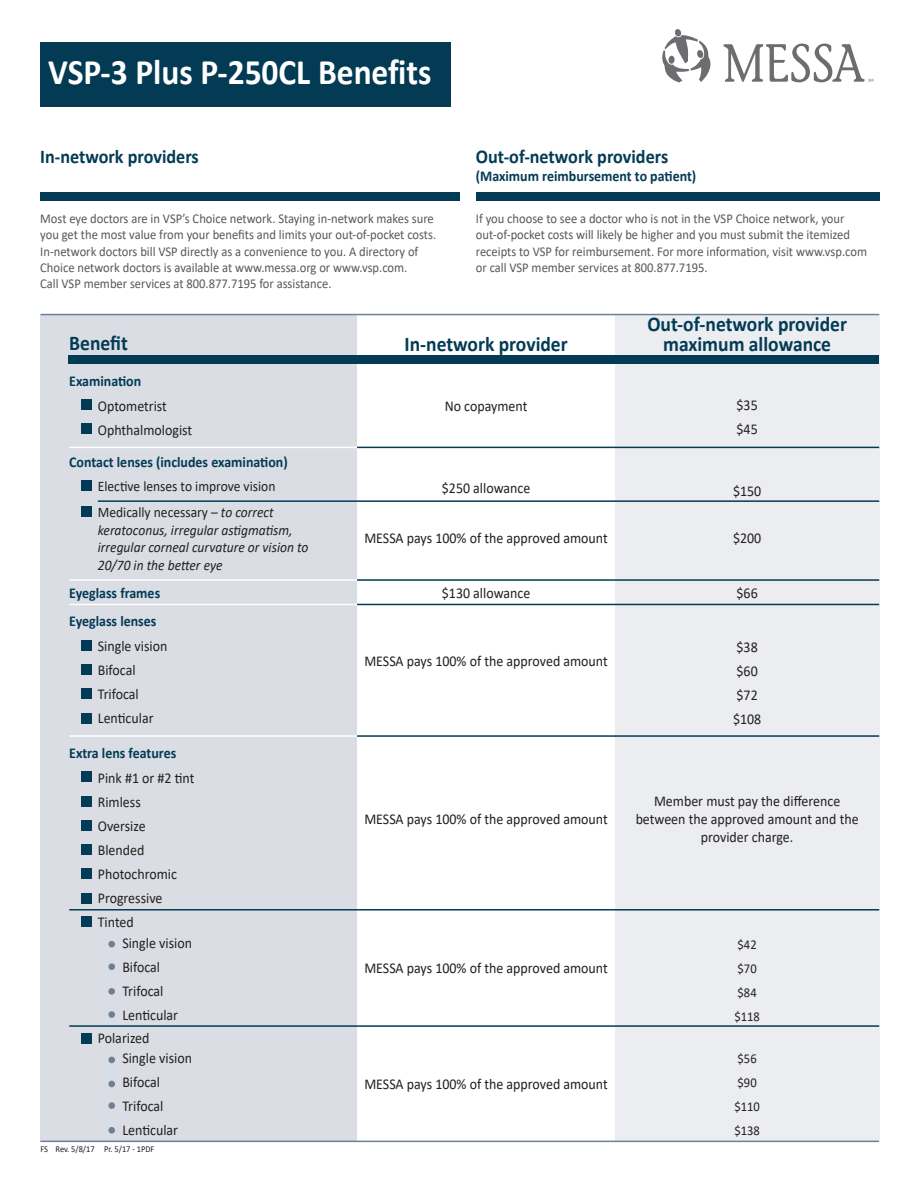
<style>
.page{position:relative;width:918px;height:1188px;background:#fff}
.page>*{position:absolute;margin:0;border:0;box-sizing:border-box;transform-origin:0 0}
.t1{font:700 36px "Calibri";color:#fff;scale:.93 1}
.t2{font:700 21px/19.5px "Calibri";color:#033b55;text-align:center;scale:.93 1}
.t3{font:700 19.5px "Calibri";color:#033b55;scale:.93 1}
.t4{font:15px/24px "Calibri";color:#231f20;scale:.93 1}
.t5{font:700 15px "Calibri";color:#033b55;scale:.93 1}
.t6{font:italic 14.55px/17.4px "Calibri";color:#231f20;scale:.93 1}
.t7{font:14.55px/26.1px "Calibri";color:#231f20;scale:.93 1}
.t8{font:13.5px/16.2px "Calibri";color:#57585a;scale:.93 1}
.t9{font:13.5px/24px "Calibri";color:#231f20;scale:.93 1}
.t10{font:9px "Calibri";color:#231f20;scale:.93 1}
.s1{font-style:italic}
</style>
<div class="page">
<div style="left:40px;top:42px;width:411px;height:65px;background:#033b55"></div>
<svg style="left:662px;top:29px;width:49px;height:53px"></svg>
<div style="left:668px;top:56px;width:7px;height:8px;background:#6c6d70;border-radius:50%"></div>
<svg style="left:723px;top:44px;width:150px;height:38px"></svg>
<div style="left:40px;top:192px;width:420px;height:9px;background:#033b55"></div>
<div style="left:476px;top:192px;width:403px;height:9px;background:#033b55"></div>
<div style="left:41px;top:314px;width:316px;height:827px;background:#dadde4"></div>
<div style="left:615px;top:314px;width:264px;height:827px;background:#ebedf1"></div>
<div style="left:69px;top:355px;width:810px;height:9px;background:#033b55"></div>
<hr style="left:69px;top:447px;width:288px;height:1px;background:#fff">
<hr style="left:69px;top:579px;width:288px;height:2px;background:#fff">
<hr style="left:69px;top:604px;width:288px;height:1px;background:#fff">
<hr style="left:357px;top:447px;width:522px;height:1px;background:#033b55">
<hr style="left:357px;top:579px;width:522px;height:2px;background:#033b55">
<hr style="left:98px;top:500px;width:781px;height:2px;background:#033b55">
<hr style="left:357px;top:604px;width:522px;height:1px;background:#033b55">
<hr style="left:41px;top:314px;width:838px;height:1px;background:#6d8196">
<hr style="left:40px;top:1141px;width:839px;height:1px;background:#6d8196">
<hr style="left:69px;top:735px;width:288px;height:2px;background:#fff">
<hr style="left:357px;top:735px;width:522px;height:2px;background:#033b55">
<hr style="left:69px;top:909px;width:810px;height:2px;background:#033b55">
<hr style="left:69px;top:1025px;width:810px;height:2px;background:#033b55">
<div style="left:81px;top:399px;width:11px;height:11px;background:#033b55"></div>
<div style="left:81px;top:640px;width:11px;height:11px;background:#033b55"></div>
<div style="left:81px;top:771px;width:11px;height:11px;background:#033b55"></div>
<div style="left:81px;top:688px;width:11px;height:11px;background:#033b55"></div>
<div style="left:81px;top:820px;width:11px;height:11px;background:#033b55"></div>
<div style="left:81px;top:424px;width:11px;height:10px;background:#033b55"></div>
<div style="left:81px;top:480px;width:11px;height:11px;background:#033b55"></div>
<div style="left:81px;top:506px;width:11px;height:11px;background:#033b55"></div>
<div style="left:81px;top:664px;width:11px;height:11px;background:#033b55"></div>
<div style="left:81px;top:796px;width:11px;height:10px;background:#033b55"></div>
<div style="left:81px;top:713px;width:11px;height:10px;background:#033b55"></div>
<div style="left:81px;top:844px;width:11px;height:11px;background:#033b55"></div>
<div style="left:81px;top:868px;width:11px;height:11px;background:#033b55"></div>
<div style="left:81px;top:893px;width:11px;height:11px;background:#033b55"></div>
<div style="left:81px;top:916px;width:11px;height:11px;background:#033b55"></div>
<div style="left:81px;top:1033px;width:11px;height:11px;background:#033b55"></div>
<div style="left:108px;top:941px;width:7px;height:6px;background:#6d8196;border-radius:50%"></div>
<div style="left:108px;top:1057px;width:7px;height:6px;background:#6d8196;border-radius:50%"></div>
<div style="left:108px;top:963px;width:7px;height:7px;background:#6d8196;border-radius:50%"></div>
<div style="left:108px;top:1081px;width:7px;height:6px;background:#6d8196;border-radius:50%"></div>
<div style="left:108px;top:988px;width:7px;height:7px;background:#6d8196;border-radius:50%"></div>
<div style="left:108px;top:1102px;width:7px;height:7px;background:#6d8196;border-radius:50%"></div>
<div style="left:108px;top:1011px;width:7px;height:7px;background:#6d8196;border-radius:50%"></div>
<div style="left:108px;top:1127px;width:7px;height:7px;background:#6d8196;border-radius:50%"></div>
<h1 class="t1" style="left:48px;top:47px;width:414px">VSP-3 Plus P-250CL Benefits</h1>
<h3 class="t3" style="left:40px;top:143px;width:172px">In-network providers</h3>
<h3 class="t3" style="left:476px;top:143px;width:208px">Out-of-network providers</h3>
<p class="t5" style="left:476px;top:165px;width:239px">(Maximum reimbursement to patient)</p>
<p class="t8" style="left:40px;top:210px;width:427px">Most eye doctors are in VSP’s Choice network. Staying in-network makes sure you get the most value from your benefits and limits your out-of-pocket costs.<br>In-network doctors bill VSP directly as a convenience to you. A directory of Choice network doctors is available at www.messa.org or www.vsp.com.<br>Call VSP member services at 800.877.7195 for assistance.</p>
<p class="t8" style="left:476px;top:210px;width:422px">If you choose to see a doctor who is not in the VSP Choice network, your out-of-pocket costs will likely be higher and you must submit the itemized receipts to VSP for reimbursement. For more information, visit www.vsp.com or call VSP member services at 800.877.7195.</p>
<h2 class="t2" style="left:69px;top:333px;width:64px">Benefit</h2>
<h2 class="t2" style="left:405px;top:334px;width:177px">In-network provider</h2>
<p class="t5" style="left:69px;top:370px;width:79px">Examination</p>
<h2 class="t2" style="left:647px;top:314px;width:216px">Out-of-network provider maximum allowance</h2>
<p class="t4" style="left:98px;top:393px;width:103px">Optometrist<br>Ophthalmologist</p>
<p class="t4" style="left:445px;top:393px;width:90px">No copayment</p>
<p class="t4" style="left:737px;top:393px;width:24px">$35 $45</p>
<p class="t5" style="left:69px;top:452px;width:237px">Contact lenses (includes examination)</p>
<p class="t7" style="left:98px;top:473px;width:192px">Elective lenses to improve vision<br>Medically necessary – <span class="s1">to correct</span></p>
<p class="t6" style="left:98px;top:521px;width:228px">keratoconus, irregular astigmatism, irregular corneal curvature or vision to<br>20/70 in the better eye</p>
<p class="t5" style="left:69px;top:583px;width:99px">Eyeglass frames</p>
<p class="t5" style="left:69px;top:611px;width:95px">Eyeglass lenses</p>
<p class="t4" style="left:98px;top:634px;width:76px">Single vision<br>Bifocal<br>Trifocal<br>Lenticular</p>
<p class="t5" style="left:69px;top:742px;width:117px">Extra lens features</p>
<p class="t4" style="left:98px;top:765px;width:105px">Pink #1 or #2 tint<br>Rimless<br>Oversize<br>Blended<br>Photochromic<br>Progressive<br>Tinted</p>
<p class="t4" style="left:122px;top:930px;width:76px">Single vision<br>Bifocal<br>Trifocal<br>Lenticular</p>
<p class="t4" style="left:122px;top:1046px;width:76px">Single vision<br>Bifocal<br>Trifocal<br>Lenticular</p>
<p class="t10" style="left:40px;top:1143px;width:124px">FS Rev. 5/8/17 Pr. 5/17 - 1PDF</p>
<p class="t4" style="left:98px;top:1025px;width:57px">Polarized</p>
<p class="t4" style="left:442px;top:476px;width:97px">$250 allowance</p>
<p class="t4" style="left:364px;top:526px;width:263px">MESSA pays 100% of the approved amount</p>
<p class="t4" style="left:442px;top:581px;width:97px">$130 allowance</p>
<p class="t4" style="left:364px;top:649px;width:263px">MESSA pays 100% of the approved amount</p>
<p class="t4" style="left:364px;top:807px;width:263px">MESSA pays 100% of the approved amount</p>
<p class="t4" style="left:733px;top:478px;width:32px">$150</p>
<p class="t4" style="left:733px;top:526px;width:32px">$200</p>
<p class="t4" style="left:737px;top:581px;width:24px">$66</p>
<p class="t4" style="left:733px;top:635px;width:32px">$38 $60 $72 $108</p>
<p class="t4" style="left:636px;top:792px;width:241px;line-height:18px;text-align:center">Member must pay the difference between the approved amount and the provider charge.</p>
<p class="t4" style="left:364px;top:955px;width:263px">MESSA pays 100% of the approved amount</p>
<p class="t4" style="left:364px;top:1072px;width:263px">MESSA pays 100% of the approved amount</p>
<p class="t9" style="left:734px;top:932px;width:29px">$42 $70 $84 $118</p>
<p class="t9" style="left:734px;top:1047px;width:29px">$56 $90 $110 $138</p>
</div>
